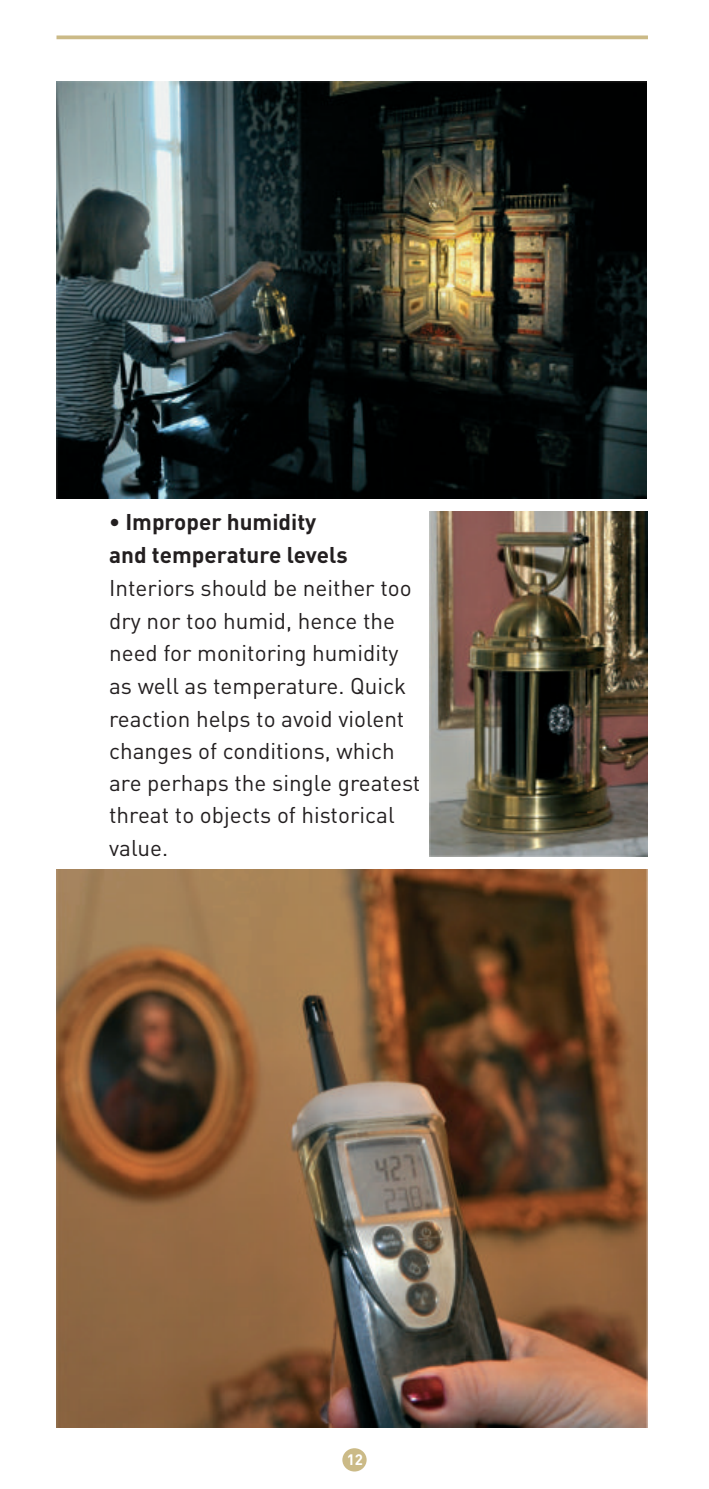
<style>
.page{position:relative;width:709px;height:1489px;background:#fff}
.page>*{position:absolute;margin:0;border:0;box-sizing:border-box;transform-origin:0 0}
.t1{font:22.5px/32.5px "DIN Pro";color:#231f20}
.t2{font:700 22.5px/33.2px "DIN Pro";color:#231f20}
.t3{font:700 15px "DIN Pro";color:#fff}
</style>
<div class="page">
<img style="left:56px;top:869px;width:591px;height:558px">
<img style="left:56px;top:81px;width:591px;height:417px">
<div style="left:342px;top:1447px;width:24px;height:24px;background:#cbba87;border-radius:50%"></div>
<svg style="left:56px;top:35px;width:592px;height:4px;background:#d1c295"></svg>
<img style="left:429px;top:511px;width:218px;height:345px">
<p class="t2" style="left:109px;top:507px;width:240px">• Improper humidity and temperature levels</p>
<p class="t1" style="left:109px;top:574px;width:313px">Interiors should be neither too dry nor too humid, hence the need for monitoring humidity as well as temperature. Quick reaction helps to avoid violent changes of conditions, which are perhaps the single greatest threat to objects of historical value.</p>
<p class="t3" style="left:347px;top:1453px;width:18px">12</p>
</div>
